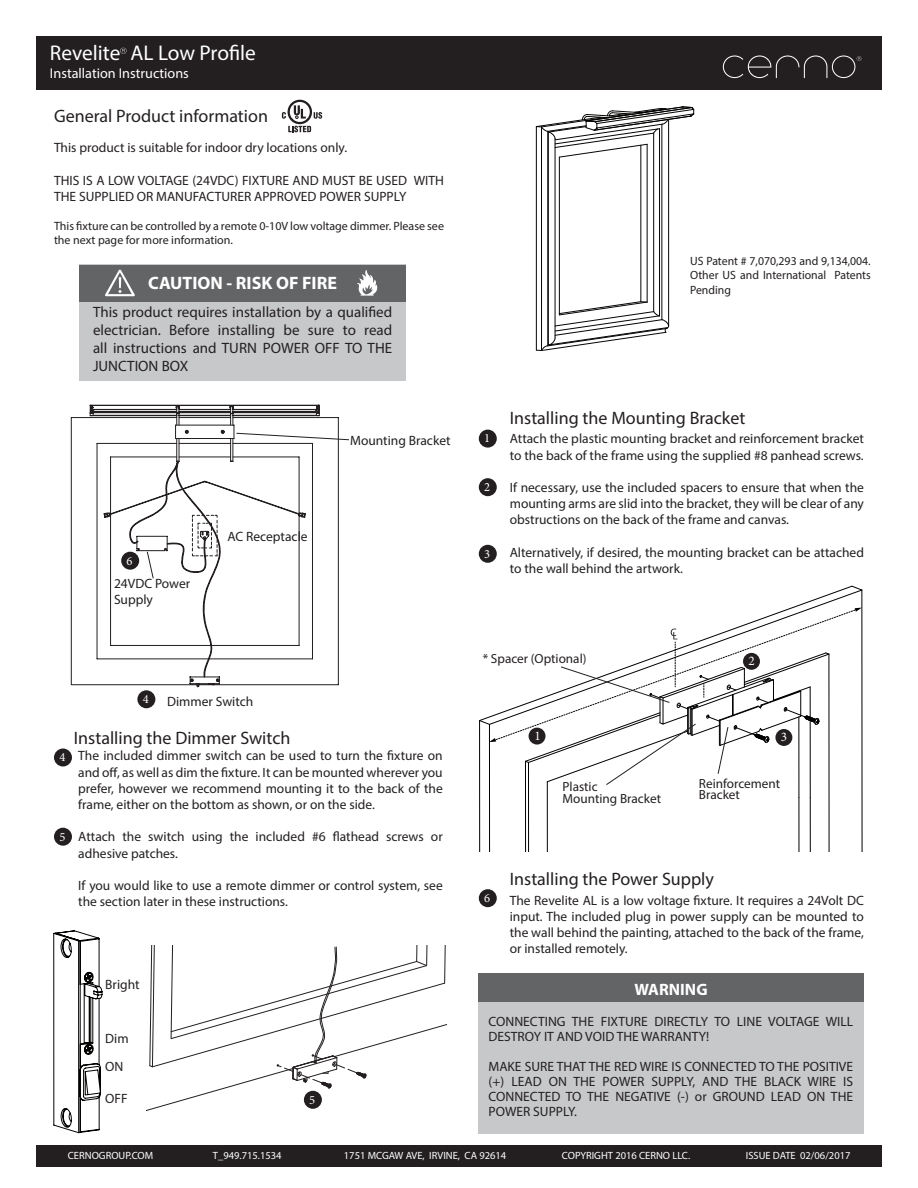
<style>
.page{position:relative;width:918px;height:1188px;background:#fff}
.page>*{position:absolute;margin:0;border:0;box-sizing:border-box;transform-origin:0 0}
.t1{font:21.3px "Myriad Pro";color:#fff}
.t2{font:18px "Myriad Pro";color:#231f20}
.t3{font:700 18px "Myriad Pro";color:#fff}
.t4{font:700 16.5px "Myriad Pro";color:#fff}
.t5{font:15px/18px "Myriad Pro";color:#231f20;text-align:justify}
.t6{font:14.25px "Myriad Pro";color:#fff}
.t7{font:13.5px/16.2px "Myriad Pro";color:#231f20}
.t8{font:13.2px "Myriad Pro";color:#231f20}
.t9{font:13.2px "Minion Pro";color:#fff}
.t10{font:12.6px "Minion Pro";color:#fff}
.t11{font:12px/14.4px "Myriad Pro";color:#231f20;text-align:justify}
.t12{font:10.5px "Myriad Pro";color:#fff}
</style>
<div class="page">
<div style="left:36px;top:36px;width:846px;height:54px;background:#231f20"></div>
<svg style="left:120px;top:48px;width:7px;height:6px"></svg>
<svg style="left:723px;top:55px;width:139px;height:23px"></svg>
<div style="left:36px;top:1145px;width:846px;height:21px;background:#231f20"></div>
<hr style="left:489px;top:724px;width:1px;height:128px;background:#000">
<hr style="left:862px;top:590px;width:1px;height:262px;background:#000">
<hr style="left:525px;top:761px;width:1px;height:91px;background:#000">
<svg style="left:480px;top:721px;width:10px;height:4px"></svg>
<svg style="left:479px;top:586px;width:373px;height:135px"></svg>
<svg style="left:852px;top:586px;width:10px;height:4px"></svg>
<hr style="left:479px;top:721px;width:1px;height:131px;background:#000">
<hr style="left:528px;top:762px;width:1px;height:90px;background:#000">
<hr style="left:829px;top:654px;width:1px;height:198px;background:#000">
<hr style="left:547px;top:782px;width:1px;height:70px;background:#000">
<hr style="left:810px;top:797px;width:1px;height:55px;background:#000">
<hr style="left:810px;top:720px;width:1px;height:77px;background:#000">
<hr style="left:799px;top:797px;width:1px;height:55px;background:#000">
<hr style="left:799px;top:717px;width:1px;height:80px;background:#000">
<svg style="left:495px;top:609px;width:360px;height:131px"></svg>
<svg style="left:490px;top:738px;width:6px;height:4px"></svg>
<svg style="left:855px;top:608px;width:7px;height:4px"></svg>
<svg style="left:146px;top:946px;width:301px;height:165px"></svg>
<div style="left:479px;top:478px;width:18px;height:18px;background:#231f20;border-radius:50%"></div>
<div style="left:479px;top:889px;width:18px;height:18px;background:#231f20;border-radius:50%"></div>
<div style="left:137px;top:690px;width:18px;height:18px;background:#231f20;border-radius:50%"></div>
<div style="left:479px;top:545px;width:18px;height:18px;background:#231f20;border-radius:50%"></div>
<div style="left:54px;top:749px;width:18px;height:17px;background:#231f20;border-radius:50%"></div>
<div style="left:54px;top:828px;width:18px;height:18px;background:#231f20;border-radius:50%"></div>
<div style="left:304px;top:1091px;width:18px;height:18px;background:#231f20;border-radius:50%"></div>
<div style="left:479px;top:430px;width:18px;height:18px;background:#231f20;border-radius:50%"></div>
<svg style="left:71px;top:405px;width:268px;height:282px"></svg>
<svg style="left:90px;top:405px;width:227px;height:273px"></svg>
<svg style="left:53px;top:930px;width:50px;height:203px"></svg>
<hr style="left:555px;top:138px;width:1px;height:200px;background:#040503">
<hr style="left:668px;top:119px;width:1px;height:207px;background:#040503">
<hr style="left:541px;top:127px;width:1px;height:223px;background:#040503">
<hr style="left:536px;top:127px;width:1px;height:223px;background:#040503">
<hr style="left:548px;top:132px;width:1px;height:213px;background:#040503">
<hr style="left:659px;top:129px;width:1px;height:187px;background:#040503">
<hr style="left:662px;top:124px;width:1px;height:196px;background:#040503">
<hr style="left:653px;top:133px;width:1px;height:179px;background:#040503">
<hr style="left:647px;top:144px;width:1px;height:158px;background:#040503">
<hr style="left:559px;top:157px;width:1px;height:158px;background:#040503">
<svg style="left:536px;top:301px;width:133px;height:50px"></svg>
<hr style="left:641px;top:145px;width:1px;height:157px;background:#040503">
<svg style="left:536px;top:106px;width:158px;height:51px"></svg>
<svg style="left:288px;top:126px;width:23px;height:6px"></svg>
<svg style="left:314px;top:112px;width:8px;height:7px"></svg>
<svg style="left:288px;top:100px;width:24px;height:24px"></svg>
<svg style="left:290px;top:102px;width:20px;height:20px"></svg>
<svg style="left:294px;top:105px;width:12px;height:14px"></svg>
<svg style="left:282px;top:112px;width:4px;height:7px"></svg>
<div style="left:79px;top:265px;width:327px;height:116px;background:#c7c8ca"></div>
<div style="left:80px;top:265px;width:326px;height:37px;background:#636466"></div>
<svg style="left:357px;top:270px;width:20px;height:26px"></svg>
<svg style="left:105px;top:270px;width:30px;height:26px"></svg>
<div style="left:478px;top:981px;width:386px;height:153px;background:#c7c8ca"></div>
<div style="left:478px;top:974px;width:386px;height:28px;background:#636466"></div>
<svg style="left:525px;top:629px;width:304px;height:156px"></svg>
<h1 class="t1" style="left:50px;top:40px;width:207px">Revelite AL Low Profile</h1>
<p class="t6" style="left:50px;top:65px;width:140px">Installation Instructions</p>
<p class="t2" style="left:54px;top:105px;width:216px">General Product information</p>
<p class="t7" style="left:54px;top:139px;width:295px">This product is suitable for indoor dry locations only.</p>
<p class="t7" style="left:54px;top:172px;width:392px">THIS IS A LOW VOLTAGE (24VDC) FIXTURE AND MUST BE USED WITH<br>THE SUPPLIED OR MANUFACTURER APPROVED POWER SUPPLY</p>
<p class="t11" style="left:54px;top:218px;width:392px">This fixture can be controlled by a remote 0-10V low voltage dimmer. Please see the next page for more information.</p>
<p class="t3" style="left:148px;top:271px;width:190px">CAUTION - RISK OF FIRE</p>
<p class="t5" style="left:93px;top:303px;width:301px">This product requires installation by a qualified electrician. Before installing be sure to read all instructions and TURN POWER OFF TO THE JUNCTION BOX</p>
<p class="t10" style="left:127px;top:552px;width:8px">6</p>
<p class="t7" style="left:114px;top:575px;width:78px">24VDC Power<br>Supply</p>
<p class="t7" style="left:227px;top:528px;width:82px">AC Receptacle</p>
<p class="t7" style="left:350px;top:432px;width:102px">Mounting Bracket</p>
<p class="t10" style="left:143px;top:691px;width:8px">4</p>
<p class="t7" style="left:167px;top:693px;width:88px">Dimmer Switch</p>
<p class="t10" style="left:59px;top:749px;width:8px">4</p>
<p class="t10" style="left:59px;top:828px;width:8px">5</p>
<p class="t2" style="left:74px;top:727px;width:218px">Installing the Dimmer Switch</p>
<p class="t7" style="left:78px;top:748px;width:366px;text-align:justify">The included dimmer switch can be used to turn the fixture on and off, as well as dim the fixture. It can be mounted wherever you prefer, however we recommend mounting it to the back of the frame, either on the bottom as shown, or on the side.</p>
<p class="t7" style="left:78px;top:829px;width:366px">Attach the switch using the included #6 flathead screws or adhesive patches.</p>
<p class="t7" style="left:78px;top:877px;width:366px">If you would like to use a remote dimmer or control system, see the section later in these instructions.</p>
<p class="t7" style="left:105px;top:976px;width:36px">Bright</p>
<p class="t7" style="left:105px;top:1030px;width:25px">Dim</p>
<p class="t7" style="left:105px;top:1058px;width:20px">ON</p>
<p class="t7" style="left:105px;top:1090px;width:24px">OFF</p>
<p class="t10" style="left:309px;top:1091px;width:8px">5</p>
<p class="t11" style="left:690px;top:254px;width:182px">US Patent # 7,070,293 and 9,134,004.<br>Other US and International Patents Pending</p>
<p class="t10" style="left:484px;top:430px;width:8px">1</p>
<p class="t10" style="left:484px;top:479px;width:8px">2</p>
<p class="t10" style="left:484px;top:545px;width:8px">3</p>
<p class="t2" style="left:510px;top:406px;width:237px">Installing the Mounting Bracket</p>
<p class="t7" style="left:510px;top:430px;width:356px">Attach the plastic mounting bracket and reinforcement bracket to the back of the frame using the supplied #8 panhead screws.</p>
<p class="t7" style="left:510px;top:479px;width:356px;text-align:justify">If necessary, use the included spacers to ensure that when the mounting arms are slid into the bracket, they will be clear of any obstructions on the back of the frame and canvas.</p>
<p class="t7" style="left:510px;top:544px;width:356px">Alternatively, if desired, the mounting bracket can be attached to the wall behind the artwork.</p>
<p class="t8" style="left:483px;top:651px;width:105px">* Spacer (Optional)</p>
<p class="t9" style="left:748px;top:652px;width:8px">2</p>
<p class="t9" style="left:534px;top:727px;width:8px">1</p>
<p class="t9" style="left:781px;top:728px;width:8px">3</p>
<p class="t8" style="left:563px;top:779px;width:37px">Plastic</p>
<p class="t8" style="left:563px;top:790px;width:100px">Mounting Bracket</p>
<p class="t8" style="left:699px;top:775px;width:83px">Reinforcement</p>
<p class="t8" style="left:699px;top:787px;width:42px">Bracket</p>
<p class="t10" style="left:484px;top:890px;width:8px">6</p>
<p class="t2" style="left:510px;top:868px;width:206px">Installing the Power Supply</p>
<p class="t7" style="left:510px;top:892px;width:356px;text-align:justify">The Revelite AL is a low voltage fixture. It requires a 24Volt DC input. The included plug in power supply can be mounted to the wall behind the painting, attached to the back of the frame, or installed remotely.</p>
<p class="t4" style="left:635px;top:978px;width:75px">WARNING</p>
<p class="t7" style="left:489px;top:1014px;width:366px;line-height:15px">CONNECTING THE FIXTURE DIRECTLY TO LINE VOLTAGE WILL<br>DESTROY IT AND VOID THE WARRANTY!</p>
<p class="t7" style="left:489px;top:1059px;width:366px;line-height:15px;text-align:justify">MAKE SURE THAT THE RED WIRE IS CONNECTED TO THE POSITIVE (+) LEAD ON THE POWER SUPPLY, AND THE BLACK WIRE IS CONNECTED TO THE NEGATIVE (-) or GROUND LEAD ON THE POWER SUPPLY.</p>
<p class="t12" style="left:68px;top:1149px;width:87px">CERNOGROUP.COM</p>
<p class="t12" style="left:213px;top:1149px;width:70px">T_949.715.1534</p>
<p class="t12" style="left:344px;top:1149px;width:164px">1751 MCGAW AVE, IRVINE, CA 92614</p>
<p class="t12" style="left:562px;top:1149px;width:130px">COPYRIGHT 2016 CERNO LLC.</p>
<p class="t12" style="left:746px;top:1149px;width:106px">ISSUE DATE 02/06/2017</p>
</div>
